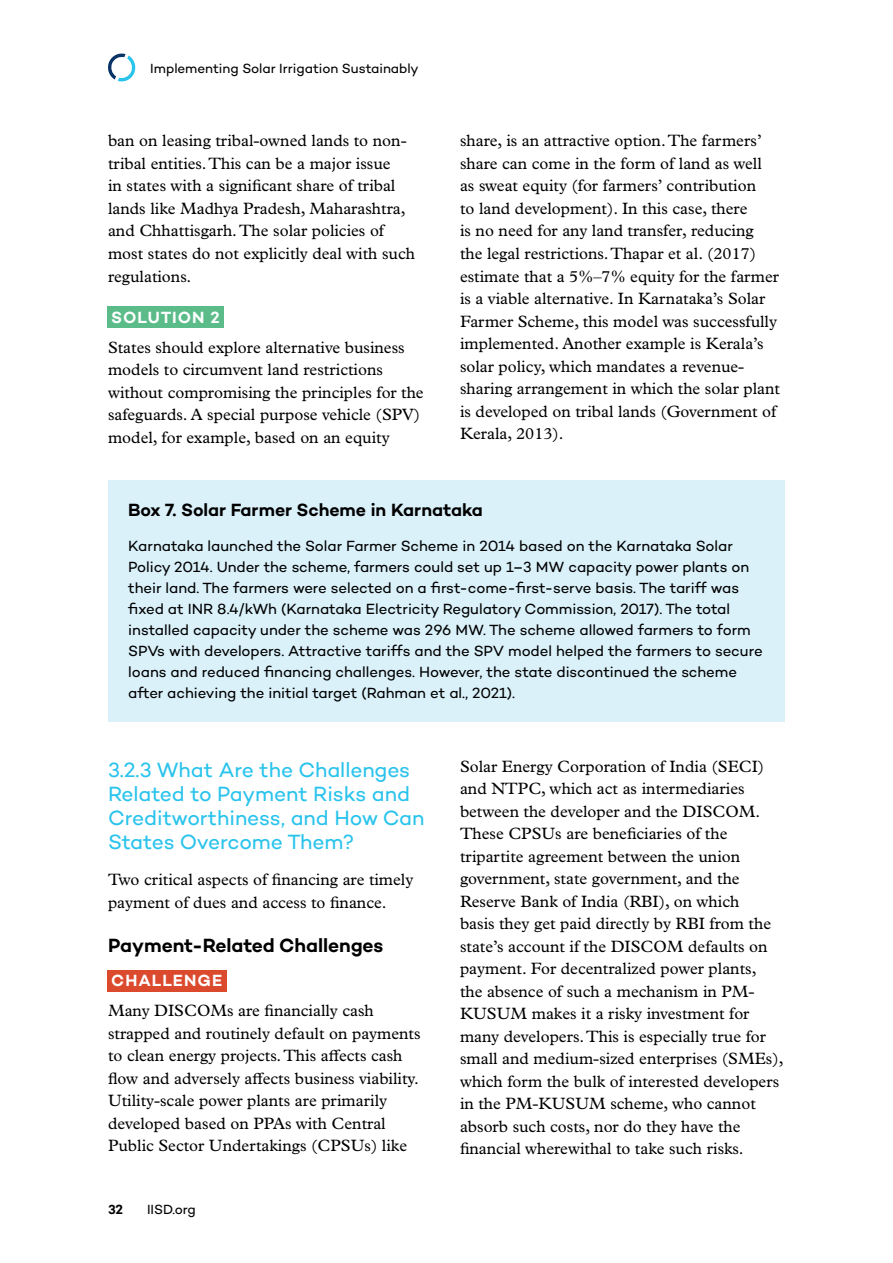
<style>
.page{position:relative;width:893px;height:1263px;background:#fff}
.page>*{position:absolute;margin:0;border:0;box-sizing:border-box;transform-origin:0 0}
.t1{font:21px/24px "Campton";letter-spacing:-.01em;color:#29c3ec}
.t2{font:600 19.5px "Campton";letter-spacing:-.005em;color:#000}
.t3{font:600 18px "Campton";letter-spacing:-.005em;color:#000}
.t4{font:16.5px/22.5px "Plantin MT Pro";color:#000}
.Solution{font:600 16.5px "Campton";letter-spacing:.05em;color:#fff}
.Challenge{font:600 16.5px "Campton";letter-spacing:.06em;color:#fff}
.Paragraph_Last__end_of_box{font:15px/21px "Campton";letter-spacing:-.005em;color:#000}
.t5{font:13.5px "Campton";letter-spacing:-.005em;color:#000}
.t6{font:600 13.5px "Campton";color:#000}
</style>
<div class="page">
<svg style="left:108px;top:53px;width:28px;height:29px"></svg>
<div style="left:107px;top:306px;width:117px;height:22px;background:#5bbc8a"></div>
<div style="left:108px;top:480px;width:677px;height:61px;background:#daf1fa"></div>
<div style="left:108px;top:517px;width:677px;height:204px;background:#daf1fa"></div>
<div style="left:107px;top:970px;width:120px;height:22px;background:#dc4a2e"></div>
<p class="t5" style="left:150px;top:60px;width:270px">Implementing Solar Irrigation Sustainably</p>
<p class="t4" style="left:108px;top:130px;width:309px">ban on leasing tribal-owned lands to non&shy;tribal entities. This can be a major issue<br>in states with a significant share of tribal lands like Madhya Pradesh, Maharashtra, and Chhattisgarh. The solar policies of most states do not explicitly deal with such regulations.</p>
<p class="Solution" style="left:111px;top:307px;width:110px">SOLUTION 2</p>
<p class="t4" style="left:108px;top:336px;width:317px">States should explore alternative business models to circumvent land restrictions without compromising the principles for the safeguards. A special purpose vehicle (SPV) model, for example, based on an equity</p>
<p class="t4" style="left:460px;top:130px;width:322px">share, is an attractive option. The farmers’ share can come in the form of land as well as sweat equity (for farmers’ contribution<br>to land development). In this case, there<br>is no need for any land transfer, reducing the legal restrictions. Thapar et al. (2017) estimate that a 5%–7% equity for the farmer is a viable alternative. In Karnataka’s Solar Farmer Scheme, this model was successfully implemented. Another example is Kerala’s solar policy, which mandates a revenue&shy;sharing arrangement in which the solar plant is developed on tribal lands (Government of Kerala, 2013).</p>
<h1 class="t3" style="left:128px;top:498px;width:356px">Box 7. Solar Farmer Scheme in Karnataka</h1>
<p class="Paragraph_Last__end_of_box" style="left:128px;top:535px;width:636px">Karnataka launched the Solar Farmer Scheme in 2014 based on the Karnataka Solar Policy 2014. Under the scheme, farmers could set up 1–3 MW capacity power plants on their land. The farmers were selected on a first-come-first-serve basis. The tariff was fixed at INR 8.4/kWh (Karnataka Electricity Regulatory Commission, 2017). The total installed capacity under the scheme was 296 MW. The scheme allowed farmers to form SPVs with developers. Attractive tariffs and the SPV model helped the farmers to secure loans and reduced financing challenges. However, the state discontinued the scheme after achieving the initial target (Rahman et al., 2021).</p>
<h3 class="t1" style="left:108px;top:757px;width:318px">3.2.3 What Are the Challenges<br>Related to Payment Risks and<br>Creditworthiness, and How Can<br>States Overcome Them?</h3>
<p class="t4" style="left:108px;top:868px;width:307px">Two critical aspects of financing are timely payment of dues and access to finance.</p>
<h4 class="t2" style="left:108px;top:933px;width:277px">Payment-Related Challenges</h4>
<p class="Challenge" style="left:111px;top:970px;width:112px">CHALLENGE</p>
<p class="t4" style="left:108px;top:1000px;width:314px">Many DISCOMs are financially cash strapped and routinely default on payments to clean energy projects. This affects cash flow and adversely affects business viability.<br>Utility-scale power plants are primarily developed based on PPAs with Central Public Sector Undertakings (CPSUs) like</p>
<p class="t6" style="left:108px;top:1201px;width:17px">32</p>
<p class="t5" style="left:147px;top:1201px;width:50px">IISD.org</p>
<p class="t4" style="left:460px;top:755px;width:325px">Solar Energy Corporation of India (SECI) and NTPC, which act as intermediaries between the developer and the DISCOM.<br>These CPSUs are beneficiaries of the tripartite agreement between the union government, state government, and the Reserve Bank of India (RBI), on which<br>basis they get paid directly by RBI from the state’s account if the DISCOM defaults on payment. For decentralized power plants,<br>the absence of such a mechanism in PM-KUSUM makes it a risky investment for many developers. This is especially true for small and medium-sized enterprises (SMEs), which form the bulk of interested developers in the PM-KUSUM scheme, who cannot absorb such costs, nor do they have the financial wherewithal to take such risks.</p>
</div>
